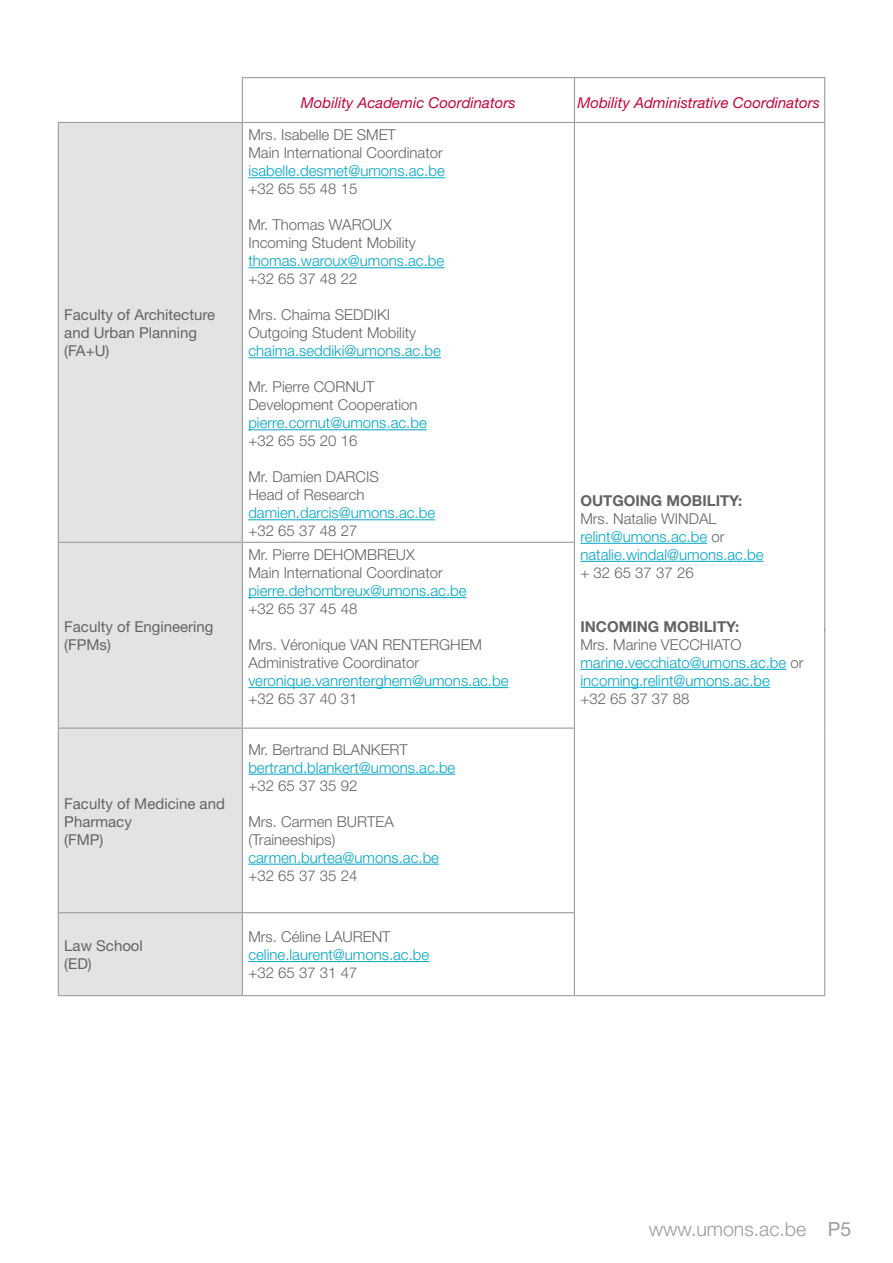
<style>
.page{position:relative;width:893px;height:1263px;background:#fff}
.page>*{position:absolute;margin:0;border:0;box-sizing:border-box;transform-origin:0 0}
.t1{font:300 19.5px "Helvetica Neue LT";color:#9d9d9c}
.t2{font:300 15px/18px "Helvetica Neue LT";color:#646363}
.t3{font:300 15px/18px "Helvetica Neue LT";color:#00a5c8}
.t4{font:15px/18px "Helvetica Neue LT";color:#646363}
.t5{font:italic 15px "Helvetica Neue LT";color:#c2063b}
.t6{font:700 15px "Helvetica Neue LT";color:#646363}
.s1{color:#646363}
.s2{font-weight:400}
</style>
<div class="page">
<div style="left:59px;top:123px;width:183px;height:789px;background:#e3e3e3"></div>
<hr style="left:242px;top:122px;width:332px;height:1px;background:#9d9d9c">
<hr style="left:574px;top:122px;width:251px;height:1px;background:#9d9d9c">
<hr style="left:574px;top:123px;width:1px;height:419px;background:#9d9d9c">
<hr style="left:824px;top:123px;width:1px;height:419px;background:#9d9d9c">
<hr style="left:242px;top:542px;width:333px;height:1px;background:#9d9d9c">
<hr style="left:574px;top:543px;width:1px;height:184px;background:#9d9d9c">
<hr style="left:824px;top:542px;width:1px;height:186px;background:#9d9d9c">
<hr style="left:242px;top:727px;width:333px;height:2px;background:#9d9d9c">
<hr style="left:574px;top:729px;width:1px;height:184px;background:#9d9d9c">
<hr style="left:824px;top:728px;width:1px;height:185px;background:#9d9d9c">
<hr style="left:58px;top:122px;width:184px;height:1px;background:#9d9d9c">
<hr style="left:58px;top:123px;width:1px;height:419px;background:#9d9d9c">
<hr style="left:242px;top:123px;width:1px;height:419px;background:#9d9d9c">
<hr style="left:58px;top:542px;width:184px;height:1px;background:#9d9d9c">
<hr style="left:58px;top:543px;width:1px;height:184px;background:#9d9d9c">
<hr style="left:242px;top:543px;width:1px;height:184px;background:#9d9d9c">
<hr style="left:58px;top:727px;width:184px;height:2px;background:#9d9d9c">
<hr style="left:58px;top:729px;width:1px;height:184px;background:#9d9d9c">
<hr style="left:242px;top:729px;width:1px;height:184px;background:#9d9d9c">
<hr style="left:248px;top:177px;width:197px;height:1px;background:#00a5c8">
<hr style="left:248px;top:267px;width:196px;height:1px;background:#00a5c8">
<hr style="left:248px;top:357px;width:193px;height:1px;background:#00a5c8">
<hr style="left:248px;top:429px;width:179px;height:1px;background:#00a5c8">
<hr style="left:248px;top:519px;width:187px;height:1px;background:#00a5c8">
<hr style="left:580px;top:543px;width:127px;height:1px;background:#00a5c8">
<hr style="left:580px;top:561px;width:184px;height:1px;background:#00a5c8">
<hr style="left:580px;top:669px;width:206px;height:1px;background:#00a5c8">
<hr style="left:580px;top:687px;width:190px;height:1px;background:#00a5c8">
<hr style="left:248px;top:597px;width:219px;height:1px;background:#00a5c8">
<hr style="left:248px;top:687px;width:261px;height:1px;background:#00a5c8">
<hr style="left:248px;top:774px;width:207px;height:1px;background:#00a5c8">
<hr style="left:248px;top:864px;width:191px;height:1px;background:#00a5c8">
<div style="left:58px;top:913px;width:184px;height:83px;background:#e3e3e3"></div>
<hr style="left:242px;top:912px;width:333px;height:1px;background:#9d9d9c">
<hr style="left:574px;top:913px;width:1px;height:82px;background:#9d9d9c">
<hr style="left:824px;top:913px;width:1px;height:82px;background:#9d9d9c">
<hr style="left:242px;top:995px;width:332px;height:1px;background:#9d9d9c">
<hr style="left:574px;top:995px;width:251px;height:1px;background:#9d9d9c">
<hr style="left:58px;top:912px;width:184px;height:1px;background:#9d9d9c">
<hr style="left:58px;top:913px;width:1px;height:82px;background:#9d9d9c">
<hr style="left:242px;top:913px;width:1px;height:82px;background:#9d9d9c">
<hr style="left:58px;top:995px;width:184px;height:1px;background:#9d9d9c">
<hr style="left:248px;top:961px;width:181px;height:1px;background:#00a5c8">
<div style="left:242px;top:77px;width:583px;height:45px;border:1px solid #9d9d9c"></div>
<hr style="left:574px;top:78px;width:1px;height:45px;background:#9d9d9c">
<p class="t4" style="left:64px;top:306px;width:152px">Faculty of Architecture and Urban Planning (FA+U)</p>
<p class="t4" style="left:64px;top:617px;width:151px">Faculty of Engineering (FPMs)</p>
<p class="t4" style="left:64px;top:794px;width:162px">Faculty of Medicine and<br>Pharmacy<br>(FMP)</p>
<p class="t4" style="left:64px;top:936px;width:80px">Law School (ED)</p>
<p class="t5" style="left:301px;top:94px;width:216px">Mobility Academic Coordinators</p>
<p class="t5" style="left:577px;top:94px;width:244px">Mobility Administrative Coordinators</p>
<p class="t2" style="left:248px;top:126px;width:196px">Mrs. Isabelle DE SMET<br>Main International Coordinator</p>
<p class="t3" style="left:248px;top:162px;width:198px">isabelle.desmet@umons.ac.be</p>
<p class="t2" style="left:248px;top:180px;width:111px">+32 65 55 48 15</p>
<p class="t2" style="left:248px;top:216px;width:169px">Mr. Thomas WAROUX<br>Incoming Student Mobility</p>
<p class="t3" style="left:248px;top:252px;width:197px">thomas.waroux@umons.ac.be</p>
<p class="t2" style="left:248px;top:270px;width:111px">+32 65 37 48 22</p>
<p class="t2" style="left:248px;top:306px;width:169px">Mrs. Chaima SEDDIKI<br>Outgoing Student Mobility</p>
<p class="t3" style="left:248px;top:342px;width:194px">chaima.seddiki@umons.ac.be</p>
<p class="t2" style="left:248px;top:378px;width:171px">Mr. Pierre CORNUT<br>Development Cooperation</p>
<p class="t3" style="left:248px;top:414px;width:180px">pierre.cornut@umons.ac.be</p>
<p class="t2" style="left:248px;top:432px;width:111px">+32 65 55 20 16</p>
<p class="t2" style="left:248px;top:468px;width:132px">Mr. Damien DARCIS<br>Head of Research</p>
<p class="t3" style="left:248px;top:504px;width:188px">damien.darcis@umons.ac.be</p>
<p class="t2" style="left:248px;top:522px;width:111px">+32 65 37 48 27</p>
<p class="t2" style="left:248px;top:545px;width:196px">Mr. Pierre DEHOMBREUX<br>Main International Coordinator</p>
<p class="t3" style="left:248px;top:581px;width:220px">pierre.dehombreux@umons.ac.be</p>
<p class="t2" style="left:248px;top:599px;width:111px">+32 65 37 45 48</p>
<p class="t2" style="left:248px;top:635px;width:235px">Mrs. Véronique VAN RENTERGHEM<br>Administrative Coordinator</p>
<p class="t3" style="left:248px;top:671px;width:262px">veronique.vanrenterghem@umons.ac.be</p>
<p class="t2" style="left:248px;top:689px;width:111px">+32 65 37 40 31</p>
<p class="t2" style="left:248px;top:740px;width:161px">Mr. Bertrand BLANKERT</p>
<p class="t3" style="left:248px;top:758px;width:209px">bertrand.blankert@umons.ac.be</p>
<p class="t2" style="left:248px;top:776px;width:111px">+32 65 37 35 92</p>
<p class="t2" style="left:248px;top:812px;width:147px">Mrs. Carmen BURTEA (Traineeships)</p>
<p class="t3" style="left:248px;top:848px;width:192px">carmen.burtea@umons.ac.be</p>
<p class="t2" style="left:248px;top:866px;width:111px">+32 65 37 35 24</p>
<p class="t2" style="left:248px;top:927px;width:144px">Mrs. Céline LAURENT</p>
<p class="t3" style="left:248px;top:945px;width:182px">celine.laurent@umons.ac.be</p>
<p class="t2" style="left:248px;top:963px;width:111px">+32 65 37 31 47</p>
<p class="t6" style="left:580px;top:491px;width:163px">OUTGOING MOBILITY:</p>
<p class="t3" style="left:580px;top:509px;width:185px"><span class="s1">Mrs. Natalie WINDAL </span>relint@umons.ac.be <span class="s1">or </span>natalie.windal@umons.ac.be</p>
<p class="t2" style="left:580px;top:563px;width:115px">+ 32 65 37 37 26</p>
<p class="t6" style="left:580px;top:617px;width:160px">INCOMING MOBILITY:</p>
<p class="t3" style="left:580px;top:635px;width:225px"><span class="s1">Mrs. Marine VECCHIATO </span>marine.vecchiato@umons.ac.be <span class="s1">or </span>incoming.relint@umons.ac.be</p>
<p class="t2" style="left:580px;top:689px;width:111px">+32 65 37 37 88</p>
<h1 class="t1" style="left:649px;top:1217px;width:204px">www.umons.ac.be <span class="s2">P5</span></h1>
</div>
